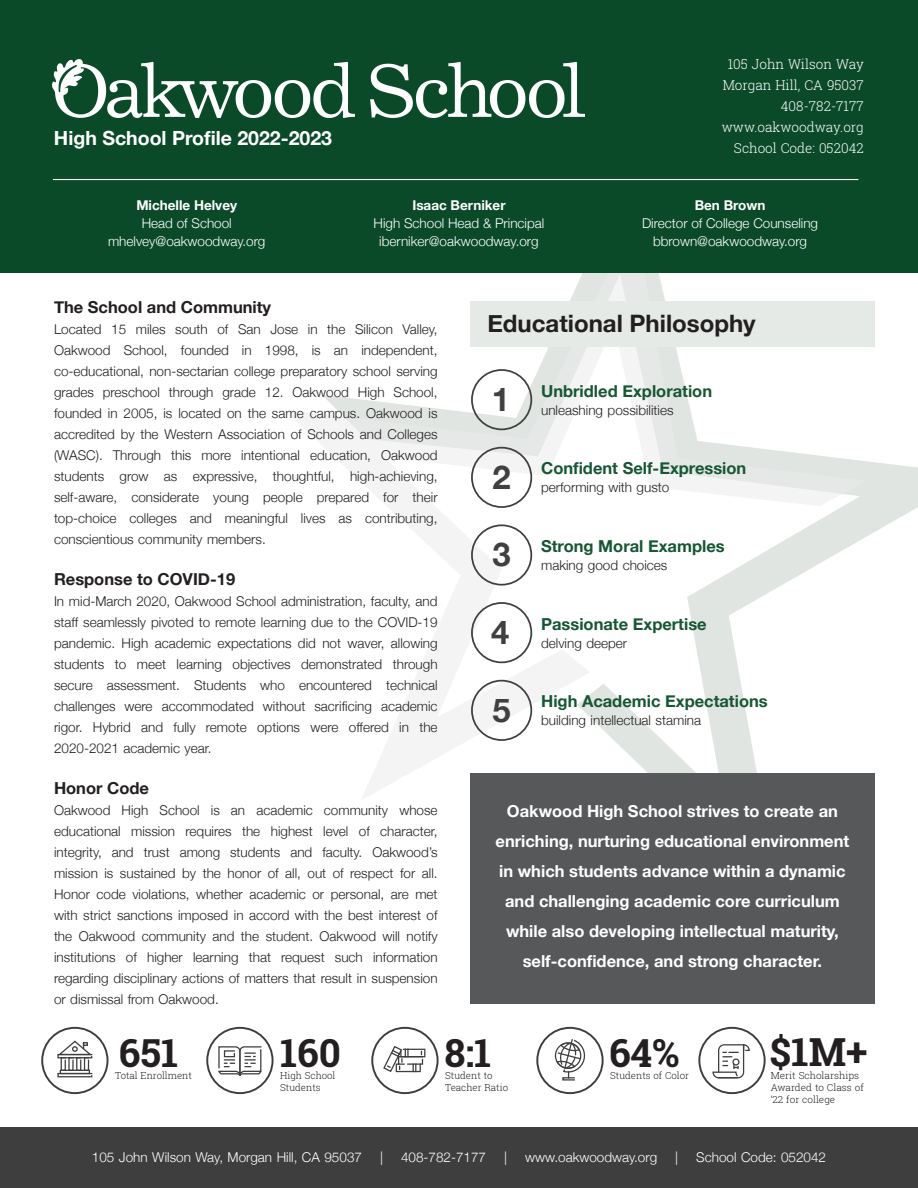
<style>
.page{position:relative;width:918px;height:1188px;background:#fff}
.page>*{position:absolute;margin:0;border:0;box-sizing:border-box;transform-origin:0 0}
.t1{font:700 38.7px "Roboto Slab";color:#231f20}
.t2{font:700 32.7px "Helvetica Neue";color:#414041}
.t3{font:700 24px "Helvetica Neue";color:#231f20}
.t4{font:700 19.5px "Helvetica Neue";color:#fff}
.t5{font:700 16.5px/30px "Helvetica Neue";color:#fff;text-align:center}
.t6{font:700 16.5px "Helvetica Neue";color:#165632}
.t7{font:700 16.5px "Helvetica Neue";color:#231f20}
.t8{font:300 13.5px/21px "Helvetica Neue";color:#231f20;text-align:justify}
.t9{font:300 13.5px/18px "Helvetica Neue";color:#fff;text-align:center}
.t10{font:300 13.5px/21px "Roboto Slab";color:#fff;text-align:right}
.t11{font:700 13.5px "Helvetica Neue";color:#fff}
.t12{font:300 9.6px/11.9px "Roboto Slab";color:#231f20}
</style>
<div class="page">
<svg style="left:867px;top:272px;width:51px;height:502px"></svg>
<svg style="left:284px;top:272px;width:583px;height:527px"></svg>
<div style="left:471px;top:369px;width:61px;height:61px;border:2px solid #414041;border-radius:50%"></div>
<div style="left:471px;top:447px;width:61px;height:61px;border:2px solid #414041;border-radius:50%"></div>
<div style="left:471px;top:524px;width:61px;height:62px;border:2px solid #414041;border-radius:50%"></div>
<div style="left:471px;top:602px;width:61px;height:61px;border:2px solid #414041;border-radius:50%"></div>
<div style="left:471px;top:680px;width:61px;height:61px;border:2px solid #414041;border-radius:50%"></div>
<div style="left:0;top:0;width:918px;height:272px;background:#0a4a29"></div>
<div style="left:470px;top:774px;width:405px;height:230px;background:#57585a"></div>
<svg style="left:712px;top:1044px;width:38px;height:35px"></svg>
<div style="left:732px;top:1058px;width:8px;height:8px;border:1px solid #3e3e3f;border-radius:50%"></div>
<div style="left:698px;top:1027px;width:68px;height:67px;border:2px solid #3e3e3f;border-radius:50%"></div>
<svg style="left:383px;top:1045px;width:43px;height:28px"></svg>
<div style="left:371px;top:1027px;width:68px;height:67px;border:2px solid #3e3e3f;border-radius:50%"></div>
<svg style="left:554px;top:1039px;width:32px;height:38px"></svg>
<div style="left:562px;top:1077px;width:13px;height:4px;border:1px solid #3e3e3f"></div>
<div style="left:536px;top:1027px;width:68px;height:67px;border:2px solid #3e3e3f;border-radius:50%"></div>
<svg style="left:57px;top:1040px;width:36px;height:38px"></svg>
<div style="left:41px;top:1027px;width:67px;height:67px;border:2px solid #3e3e3f;border-radius:50%"></div>
<svg style="left:218px;top:1046px;width:44px;height:30px"></svg>
<div style="left:206px;top:1027px;width:68px;height:67px;border:2px solid #3e3e3f;border-radius:50%"></div>
<div style="left:0;top:1128px;width:918px;height:60px;background:#3e3e3f"></div>
<img style="left:53px;top:59px;width:531px;height:59px">
<div style="left:470px;top:301px;width:405px;height:46px;background:#e5eae7"></div>
<hr style="left:53px;top:179px;width:805px;height:1px;background:#fff">
<h3 class="t4" style="left:54px;top:122px;width:280px">High School Profile 2022-2023</h3>
<p class="t11" style="left:136px;top:194px;width:102px">Michelle Helvey</p>
<p class="t9" style="left:108px;top:213px;width:159px">Head of School mhelvey@oakwoodway.org</p>
<p class="t11" style="left:412px;top:194px;width:95px">Isaac Berniker</p>
<p class="t9" style="left:374px;top:213px;width:172px">High School Head &amp; Principal iberniker@oakwoodway.org</p>
<p class="t10" style="left:722px;top:54px;width:144px">105 John Wilson Way<br>Morgan Hill, CA 95037<br>408-782-7177 www.oakwoodway.org<br>School Code: 052042</p>
<p class="t11" style="left:695px;top:194px;width:72px">Ben Brown</p>
<p class="t9" style="left:642px;top:213px;width:178px">Director of College Counseling bbrown@oakwoodway.org</p>
<p class="t7" style="left:54px;top:294px;width:219px">The School and Community</p>
<p class="t8" style="left:54px;top:318px;width:385px">Located 15 miles south of San Jose in the Silicon Valley, Oakwood School, founded in 1998, is an independent, co-educational, non-sectarian college preparatory school serving grades preschool through grade 12. Oakwood High School, founded in 2005, is located on the same campus. Oakwood is accredited by the Western Association of Schools and Colleges (WASC). Through this more intentional education, Oakwood students grow as expressive, thoughtful, high-achieving, self-aware, considerate young people prepared for their top-choice colleges and meaningful lives as contributing, conscientious community members.</p>
<p class="t7" style="left:54px;top:566px;width:183px">Response to COVID-19</p>
<p class="t8" style="left:54px;top:590px;width:385px">In mid-March 2020, Oakwood School administration, faculty, and staff seamlessly pivoted to remote learning due to the COVID-19 pandemic. High academic expectations did not waver, allowing students to meet learning objectives demonstrated through secure assessment. Students who encountered technical challenges were accommodated without sacrificing academic rigor. Hybrid and fully remote options were offered in the 2020-2021 academic year.</p>
<p class="t7" style="left:54px;top:775px;width:97px">Honor Code</p>
<p class="t8" style="left:54px;top:799px;width:385px">Oakwood High School is an academic community whose educational mission requires the highest level of character, integrity, and trust among students and faculty. Oakwood’s mission is sustained by the honor of all, out of respect for all.<br>Honor code violations, whether academic or personal, are met with strict sanctions imposed in accord with the best interest of the Oakwood community and the student. Oakwood will notify institutions of higher learning that request such information regarding disciplinary actions of matters that result in suspension or dismissal from Oakwood.</p>
<p class="t5" style="left:496px;top:797px;width:355px">Oakwood High School strives to create an enriching, nurturing educational environment in which students advance within a dynamic and challenging academic core curriculum while also developing intellectual maturity, self-confidence, and strong character.</p>
<h3 class="t3" style="left:487px;top:305px;width:270px">Educational Philosophy</h3>
<p class="t6" style="left:541px;top:378px;width:173px">Unbridled Exploration</p>
<h2 class="t2" style="left:492px;top:374px;width:20px">1</h2>
<p class="t8" style="left:541px;top:398px;width:134px">unleashing possibilities</p>
<p class="t6" style="left:541px;top:455px;width:207px">Confident Self-Expression</p>
<p class="t8" style="left:541px;top:476px;width:130px">performing with gusto</p>
<h2 class="t2" style="left:493px;top:451px;width:20px">2</h2>
<p class="t6" style="left:541px;top:533px;width:185px">Strong Moral Examples</p>
<p class="t8" style="left:541px;top:554px;width:128px">making good choices</p>
<h2 class="t2" style="left:493px;top:529px;width:20px">3</h2>
<p class="t6" style="left:541px;top:611px;width:167px">Passionate Expertise</p>
<p class="t8" style="left:541px;top:631px;width:88px">delving deeper</p>
<h2 class="t2" style="left:491px;top:607px;width:20px">4</h2>
<p class="t6" style="left:541px;top:688px;width:228px">High Academic Expectations</p>
<p class="t8" style="left:541px;top:709px;width:162px">building intellectual stamina</p>
<h2 class="t2" style="left:493px;top:684px;width:20px">5</h2>
<h1 class="t1" style="left:119px;top:1027px;width:61px">651</h1>
<p class="t12" style="left:115px;top:1070px;width:78px">Total Enrollment</p>
<h1 class="t1" style="left:280px;top:1027px;width:62px">160</h1>
<p class="t12" style="left:280px;top:1070px;width:57px">High School<br>Students</p>
<h1 class="t1" style="left:445px;top:1027px;width:48px">8:1</h1>
<p class="t12" style="left:445px;top:1070px;width:64px">Student to<br>Teacher Ratio</p>
<h1 class="t1" style="left:609px;top:1027px;width:72px">64%</h1>
<p class="t12" style="left:610px;top:1070px;width:80px">Students of Color</p>
<h1 class="t1" style="left:770px;top:1026px;width:99px">$1M+</h1>
<p class="t12" style="left:771px;top:1070px;width:95px">Merit Scholarships<br>Awarded to Class of ‘22 for college</p>
<p class="t9" style="left:92px;top:1147px;width:272px">105 John Wilson Way, Morgan Hill, CA 95037</p>
<p class="t9" style="left:380px;top:1147px;width:4px">|</p>
<p class="t9" style="left:401px;top:1147px;width:87px">408-782-7177</p>
<p class="t9" style="left:504px;top:1147px;width:4px">|</p>
<p class="t9" style="left:525px;top:1147px;width:134px">www.oakwoodway.org</p>
<p class="t9" style="left:675px;top:1147px;width:4px">|</p>
<p class="t9" style="left:696px;top:1147px;width:131px">School Code: 052042</p>
</div>
